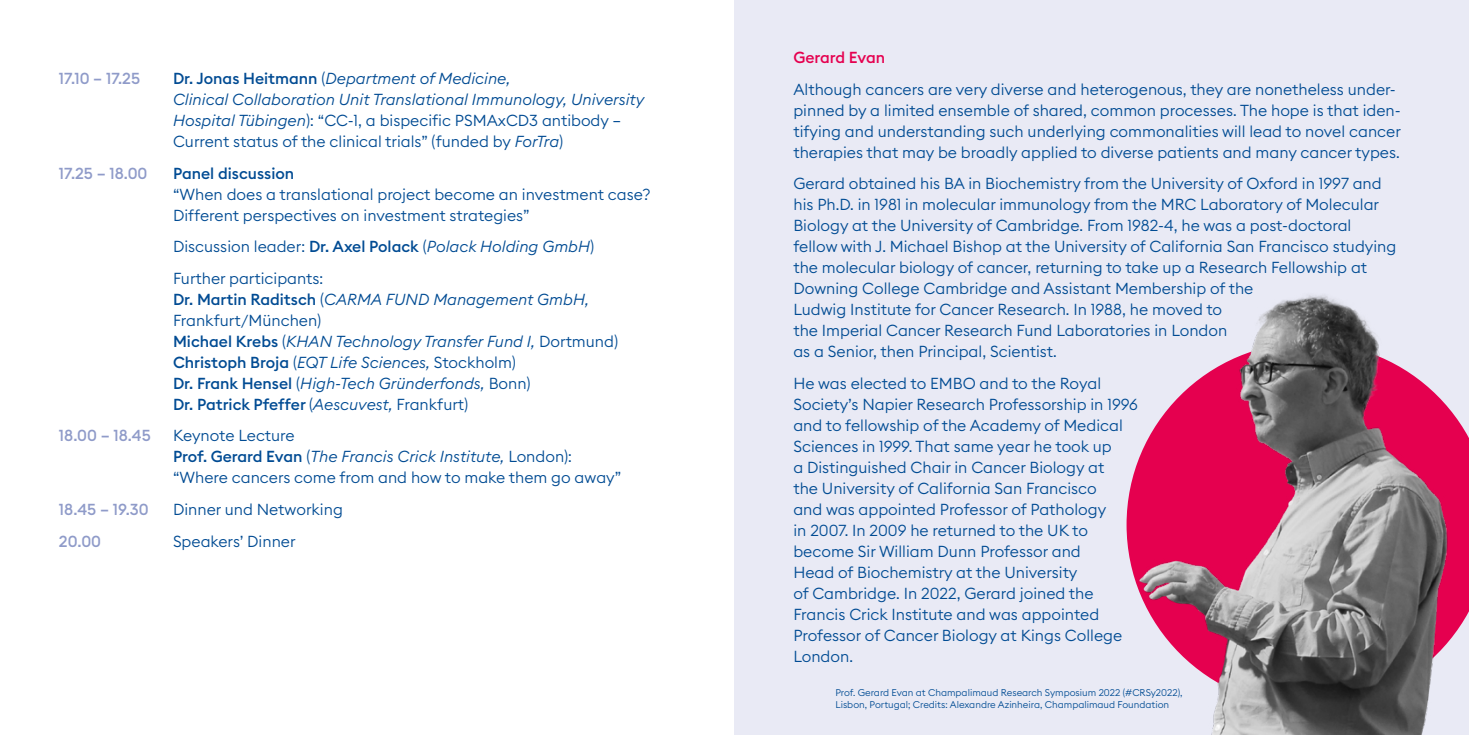
<style>
.page{position:relative;width:1469px;height:735px;background:#fff}
.page>*{position:absolute;margin:0;border:0;box-sizing:border-box;transform-origin:0 0}
.t1{font:300 15.75px/21px "Euclid Square";color:#004b93}
.t2{font:italic 300 15.75px/21px "Euclid Square";color:#004b93}
.t3{font:500 15.75px "Euclid Square";color:#8f9bc9}
.t4{font:500 15.75px "Euclid Square";color:#004b93}
.t5{font:500 15.75px "Euclid Square";letter-spacing:-.005em;color:#e5004f}
.t6{font:300 9.62px/11.5px "Euclid Square";color:#004b93}
.s1{font-weight:500;font-style:normal}
.s2{font-style:normal}
.s3{font-weight:500}
.s4{font-style:italic}
</style>
<div class="page">
<div style="left:734px;top:0;width:734px;height:734px;background:#e9eaf5"></div>
<img style="left:1126px;top:295px;width:342px;height:439px">
<p class="t3" style="left:59px;top:68px;width:83px">17.10 – 17.25</p>
<p class="t2" style="left:173px;top:68px;width:472px"><span class="s1">Dr. Jonas Heitmann</span> <span class="s2">(</span>Department of Medicine,<br>Clinical Collaboration Unit Translational Immunology, University Hospital Tübingen<span class="s2">): “CC-1, a bispecific PSMAxCD3 antibody – Current status of the clinical trials” (funded by</span> ForTra<span class="s2">)</span></p>
<p class="t3" style="left:59px;top:163px;width:90px">17.25 – 18.00</p>
<p class="t4" style="left:173px;top:163px;width:123px">Panel discussion</p>
<p class="t1" style="left:173px;top:183px;width:479px">“When does a translational project become an investment case?<br>Different perspectives on investment strategies”</p>
<p class="t1" style="left:173px;top:230px;width:422px;line-height:31.5px">Discussion leader: <span class="s3">Dr. Axel Polack</span> (<span class="s4">Polack Holding GmbH</span>)<br>Further participants:</p>
<p class="t2" style="left:173px;top:288px;width:446px"><span class="s1">Dr. Martin Raditsch</span> <span class="s2">(</span>CARMA FUND Management GmbH, <span class="s2">Frankfurt/München)<br></span><span class="s1">Michael Krebs</span> <span class="s2">(</span>KHAN Technology Transfer Fund I, <span class="s2">Dortmund)<br></span><span class="s1">Christoph Broja</span> <span class="s2">(</span>EQT Life Sciences, <span class="s2">Stockholm)<br></span><span class="s1">Dr. Frank Hensel</span> <span class="s2">(</span>High-Tech Gründerfonds, <span class="s2">Bonn)<br></span><span class="s1">Dr. Patrick Pfeffer</span> <span class="s2">(</span>Aescuvest, <span class="s2">Frankfurt)</span></p>
<p class="t3" style="left:59px;top:425px;width:93px">18.00 – 18.45</p>
<p class="t1" style="left:173px;top:425px;width:449px">Keynote Lecture<br><span class="s3">Prof. Gerard Evan</span> (<span class="s4">The Francis Crick Institute,</span> London): “Where cancers come from and how to make them go away”</p>
<p class="t3" style="left:59px;top:499px;width:91px">18.45 – 19.30</p>
<p class="t1" style="left:173px;top:498px;width:171px">Dinner und Networking</p>
<p class="t3" style="left:59px;top:530px;width:44px">20.00</p>
<p class="t1" style="left:173px;top:530px;width:124px">Speakers’ Dinner</p>
<p class="t5" style="left:793px;top:47px;width:93px">Gerard Evan</p>
<p class="t1" style="left:793px;top:78px;width:609px">Although cancers are very diverse and heterogenous, they are nonetheless under&shy;pinned by a limited ensemble of shared, common processes. The hope is that iden&shy;tifying and understanding such underlying commonalities will lead to novel cancer therapies that may be broadly applied to diverse patients and many cancer types.</p>
<p class="t1" style="left:793px;top:173px;width:604px">Gerard obtained his BA in Biochemistry from the University of Oxford in 1997 and his Ph.D. in 1981 in molecular immunology from the MRC Laboratory of Molecular Biology at the University of Cambridge. From 1982-4, he was a post-doctoral fellow with J. Michael Bishop at the University of California San Francisco studying the molecular biology of cancer, returning to take up a Research Fellowship at Downing College Cambridge and Assistant Membership of the<br>Ludwig Institute for Cancer Research. In 1988, he moved to<br>the Imperial Cancer Research Fund Laboratories in London<br>as a Senior, then Principal, Scientist.</p>
<p class="t1" style="left:793px;top:372px;width:346px">He was elected to EMBO and to the Royal Society’s Napier Research Professorship in 1996 and to fellowship of the Academy of Medical Sciences in 1999. That same year he took up<br>a Distinguished Chair in Cancer Biology at<br>the University of California San Francisco<br>and was appointed Professor of Pathology<br>in 2007. In 2009 he returned to the UK to become Sir William Dunn Professor and<br>Head of Biochemistry at the University<br>of Cambridge. In 2022, Gerard joined the Francis Crick Institute and was appointed Professor of Cancer Biology at Kings College London.</p>
<p class="t6" style="left:835px;top:686px;width:349px">Prof. Gerard Evan at Champalimaud Research Symposium 2022 (#CRSy2022),<br>Lisbon, Portugal; Credits: Alexandre Azinheira, Champalimaud Foundation</p>
</div>
